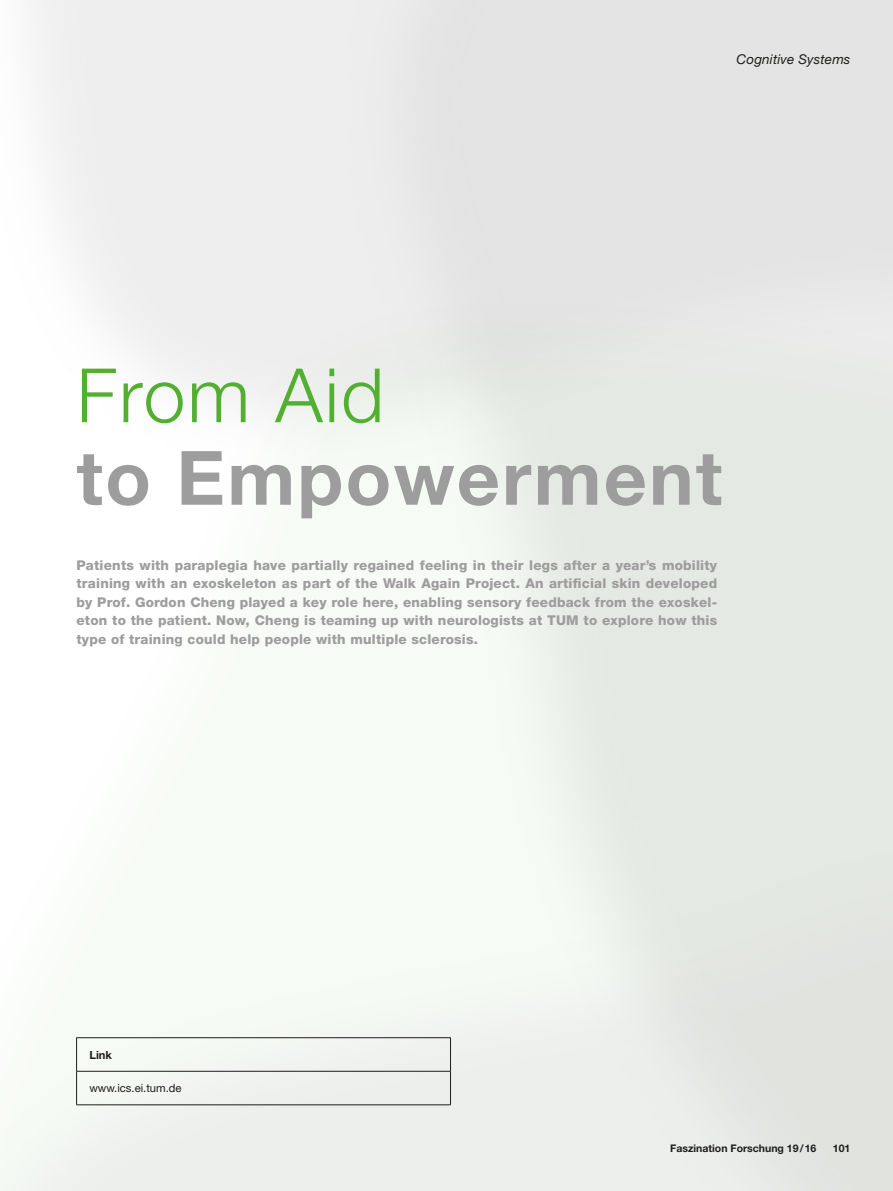
<style>
.page{position:relative;width:893px;height:1191px;background:#fff}
.page>*{position:absolute;margin:0;border:0;box-sizing:border-box;transform-origin:0 0}
.t1{font:700 75px "Helvetica Neue LT Std";letter-spacing:.03em;color:#9d9d9d}
.t2{font:300 75px "Helvetica Neue LT Std";letter-spacing:.03em;color:#53af32}
.t3{font:800 13.5px/18.5px "Helvetica Neue LT Std";letter-spacing:.015em;color:#9d9d9d;text-align:justify}
.t4{font:italic 13.5px "Helvetica Neue LT Std";letter-spacing:.01em;color:#1d1d1b}
.t5{font:11.25px "Helvetica Neue LT Std";color:#1d1d1b}
.t6{font:700 11.25px "Helvetica Neue LT Std";color:#1d1d1b}
.t7{font:700 10.5px "Helvetica Neue LT Std";color:#1d1d1b}
</style>
<div class="page">
<div style="left:346px;top:0;width:547px;height:286px;background:#e4e4e4"></div>
<hr style="left:76px;top:1037px;width:375px;height:1px;background:#1d1d1b">
<hr style="left:76px;top:1038px;width:1px;height:33px;background:#1d1d1b">
<hr style="left:450px;top:1038px;width:1px;height:33px;background:#1d1d1b">
<hr style="left:76px;top:1071px;width:375px;height:1px;background:#1d1d1b">
<hr style="left:76px;top:1071px;width:1px;height:33px;background:#1d1d1b">
<hr style="left:450px;top:1071px;width:1px;height:33px;background:#1d1d1b">
<hr style="left:76px;top:1104px;width:375px;height:1px;background:#1d1d1b">
<p class="t4" style="left:737px;top:51px;width:115px">Cognitive Systems</p>
<h1 class="t2" style="left:77px;top:350px;width:309px">From Aid</h1>
<h1 class="t1" style="left:77px;top:431px;width:647px">to Empowerment</h1>
<p class="t3" style="left:77px;top:556px;width:642px">Patients with paraplegia have partially regained feeling in their legs after a year’s mobility training with an exoskeleton as part of the Walk Again Project. An artificial skin developed by Prof. Gordon Cheng played a key role here, enabling sensory feedback from the exoskel&shy;eton to the patient. Now, Cheng is teaming up with neurologists at TUM to explore how this type of training could help people with multiple sclerosis.</p>
<p class="t6" style="left:89px;top:1047px;width:24px">Link</p>
<p class="t5" style="left:89px;top:1081px;width:94px">www.ics.ei.tum.de</p>
<p class="t7" style="left:670px;top:1141px;width:148px">Faszination Forschung 19/16</p>
<p class="t7" style="left:833px;top:1141px;width:19px">101</p>
</div>
